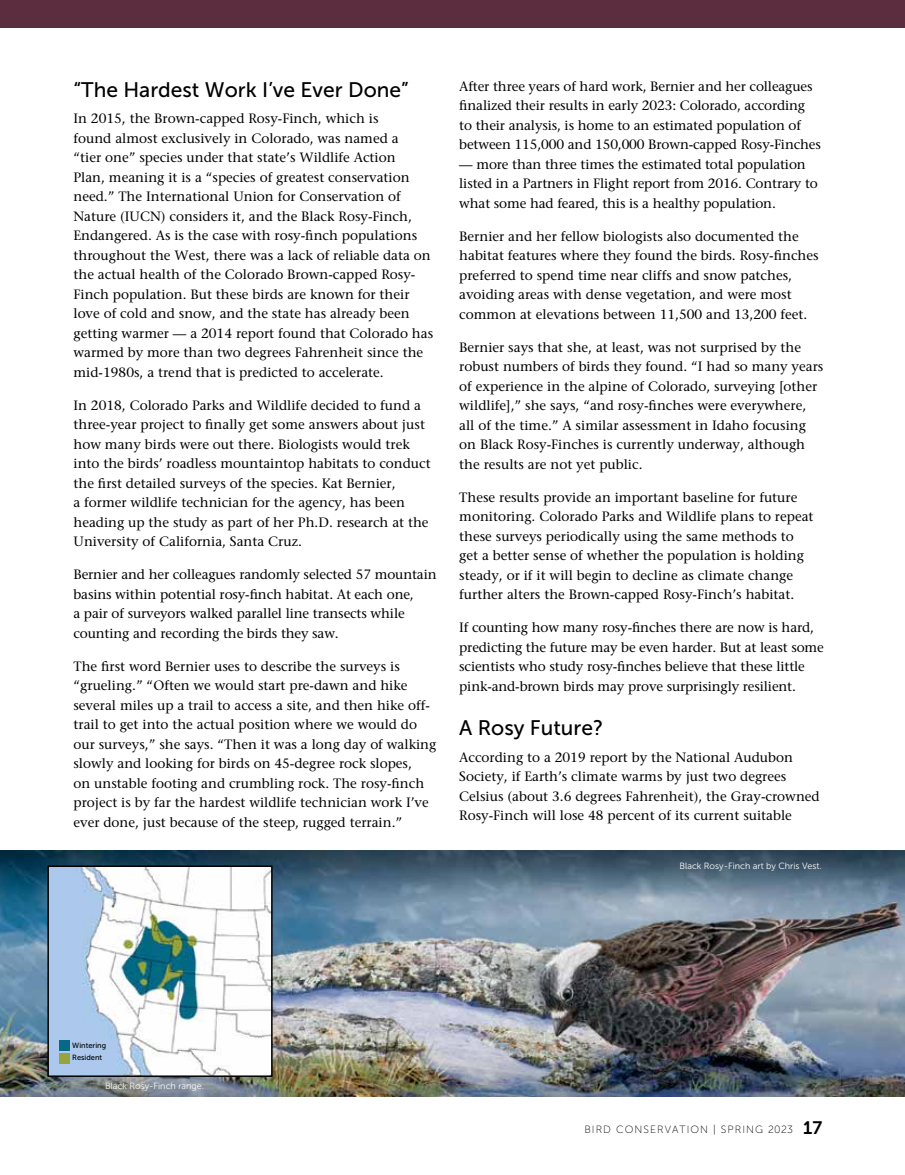
<style>
.page{position:relative;width:905px;height:1175px;background:#fff}
.page>*{position:absolute;margin:0;border:0;box-sizing:border-box;transform-origin:0 0}
.t1{font:21px "Museo Sans 500";color:#000}
.t2{font:500 13.5px/19.5px "Stone Serif Std";color:#000}
.t3{font:10.5px "Museo Sans 100";letter-spacing:.1em;color:#000}
.t4{font:9px "Museo Sans 300";color:#fff}
.t5{font:7.5px/12px "Museo Sans 500";color:#000}
.s1{font-family:"Museo Sans 700";font-size:18px}
</style>
<div class="page">
<img style="left:0;top:850px;width:904px;height:246px">
<div style="left:0;top:0;width:904px;height:27px;background:#5b2d3f"></div>
<img style="left:50px;top:868px;width:219px;height:206px">
<div style="left:47px;top:865px;width:225px;height:212px;border:2px solid #000"></div>
<div style="left:59px;top:1040px;width:11px;height:10px;background:#086987"></div>
<div style="left:59px;top:1052px;width:11px;height:11px;background:#97a43b"></div>
<h1 class="t1" style="left:73px;top:78px;width:337px">“The Hardest Work I’ve Ever Done”</h1>
<p class="t2" style="left:73px;top:109px;width:361px">In 2015, the Brown-capped Rosy-Finch, which is<br>found almost exclusively in Colorado, was named a<br>“tier one” species under that state’s Wildlife Action<br>Plan, meaning it is a “species of greatest conservation need.” The International Union for Conservation of Nature (IUCN) considers it, and the Black Rosy-Finch, Endangered. As is the case with rosy-finch populations throughout the West, there was a lack of reliable data on the actual health of the Colorado Brown-capped Rosy-Finch population. But these birds are known for their love of cold and snow, and the state has already been getting warmer — a 2014 report found that Colorado has warmed by more than two degrees Fahrenheit since the mid-1980s, a trend that is predicted to accelerate.</p>
<p class="t2" style="left:73px;top:395px;width:359px">In 2018, Colorado Parks and Wildlife decided to fund a three-year project to finally get some answers about just how many birds were out there. Biologists would trek into the birds’ roadless mountaintop habitats to conduct the first detailed surveys of the species. Kat Bernier,<br>a former wildlife technician for the agency, has been heading up the study as part of her Ph.D. research at the University of California, Santa Cruz.</p>
<p class="t2" style="left:73px;top:564px;width:364px">Bernier and her colleagues randomly selected 57 mountain basins within potential rosy-finch habitat. At each one,<br>a pair of surveyors walked parallel line transects while counting and recording the birds they saw.</p>
<p class="t2" style="left:73px;top:656px;width:364px">The first word Bernier uses to describe the surveys is “grueling.” “Often we would start pre-dawn and hike several miles up a trail to access a site, and then hike off&shy;trail to get into the actual position where we would do our surveys,” she says. “Then it was a long day of walking slowly and looking for birds on 45-degree rock slopes,<br>on unstable footing and crumbling rock. The rosy-finch project is by far the hardest wildlife technician work I’ve ever done, just because of the steep, rugged terrain.”</p>
<p class="t2" style="left:459px;top:76px;width:363px">After three years of hard work, Bernier and her colleagues finalized their results in early 2023: Colorado, according to their analysis, is home to an estimated population of between 115,000 and 150,000 Brown-capped Rosy-Finches</p>
<p class="t2" style="left:459px;top:154px;width:360px">— more than three times the estimated total population listed in a Partners in Flight report from 2016. Contrary to what some had feared, this is a healthy population.</p>
<p class="t2" style="left:459px;top:226px;width:361px">Bernier and her fellow biologists also documented the habitat features where they found the birds. Rosy-finches preferred to spend time near cliffs and snow patches, avoiding areas with dense vegetation, and were most common at elevations between 11,500 and 13,200 feet.</p>
<p class="t2" style="left:459px;top:337px;width:365px">Bernier says that she, at least, was not surprised by the robust numbers of birds they found. “I had so many years of experience in the alpine of Colorado, surveying [other wildlife],” she says, “and rosy-finches were everywhere, all of the time.” A similar assessment in Idaho focusing on Black Rosy-Finches is currently underway, although the results are not yet public.</p>
<p class="t2" style="left:459px;top:487px;width:356px">These results provide an important baseline for future monitoring. Colorado Parks and Wildlife plans to repeat these surveys periodically using the same methods to get a better sense of whether the population is holding steady, or if it will begin to decline as climate change further alters the Brown-capped Rosy-Finch’s habitat.</p>
<p class="t2" style="left:459px;top:618px;width:366px">If counting how many rosy-finches there are now is hard, predicting the future may be even harder. But at least some scientists who study rosy-finches believe that these little pink-and-brown birds may prove surprisingly resilient.</p>
<h1 class="t1" style="left:459px;top:716px;width:146px">A Rosy Future?</h1>
<p class="t2" style="left:459px;top:747px;width:362px">According to a 2019 report by the National Audubon Society, if Earth’s climate warms by just two degrees Celsius (about 3.6 degrees Fahrenheit), the Gray-crowned Rosy-Finch will lose 48 percent of its current suitable</p>
<p class="t4" style="left:679px;top:861px;width:144px">Black Rosy-Finch art by Chris Vest.</p>
<p class="t5" style="left:72px;top:1039px;width:35px">Wintering<br>Resident</p>
<p class="t4" style="left:105px;top:1081px;width:100px">Black Rosy-Finch range.</p>
<p class="t3" style="left:584px;top:1123px;width:239px">BIRD CONSERVATION | SPRING 2023 <span class="s1">17</span></p>
</div>
